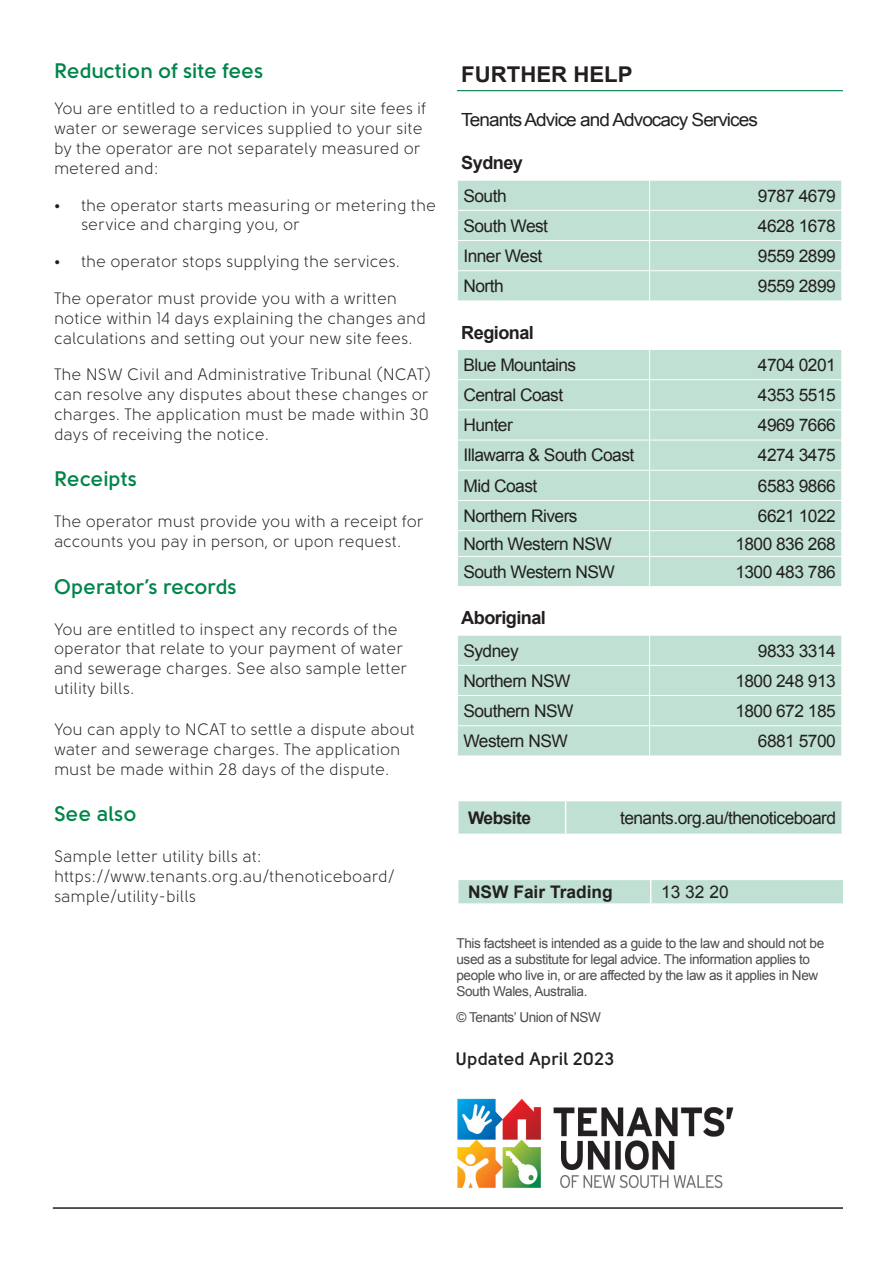
<style>
.page{position:relative;width:893px;height:1263px;background:#fff}
.page>*{position:absolute;margin:0;border:0;box-sizing:border-box;transform-origin:0 0}
.t1{font:700 21.75px "Arial";color:#231f20}
.Heading_fact_sheet{font:700 21px "Solomon Sans Semi";color:#00854a}
.t2{font:18.15px "Arial";letter-spacing:-.05em;color:#231f20;scale:1.05 1}
.t3{font:700 18.15px "Arial";letter-spacing:-.03em;color:#231f20}
.Heading_fact_sheet-2{font:700 18px "Solomon Sans Semi";color:#231f20}
.t4{font:17.4px "Arial";letter-spacing:-.03em;color:#231f20}
.t5{font:700 17.4px "Arial";color:#231f20}
.t6{font:700 17.4px "Arial";letter-spacing:-.03em;color:#231f20}
.t7{font:700 16.65px "Arial";letter-spacing:-.03em;color:#231f20}
.Heading_fact_sheet-3{font:16.5px/19.8px "Solomon Sans Book";color:#231f20}
.t8{font:13.65px/16.4px "Arial";letter-spacing:-.03em;color:#4b4c4d}
</style>
<div class="page">
<div style="left:458px;top:181px;width:383px;height:120px;background:#bfe0d2"></div>
<hr style="left:457px;top:210px;width:193px;height:1px;background:#fff">
<hr style="left:650px;top:210px;width:192px;height:1px;background:#fff">
<hr style="left:457px;top:240px;width:193px;height:1px;background:#fff">
<hr style="left:650px;top:240px;width:192px;height:1px;background:#fff">
<svg style="left:649px;top:181px;width:1px;height:89px"></svg>
<svg style="left:841px;top:181px;width:1px;height:89px"></svg>
<hr style="left:457px;top:270px;width:193px;height:1px;background:#fff">
<hr style="left:650px;top:270px;width:192px;height:1px;background:#fff">
<hr style="left:649px;top:271px;width:1px;height:30px;background:#fff">
<div style="left:458px;top:350px;width:383px;height:236px;background:#bfe0d2"></div>
<hr style="left:457px;top:379px;width:193px;height:1px;background:#fff">
<hr style="left:650px;top:379px;width:192px;height:1px;background:#fff">
<svg style="left:649px;top:350px;width:1px;height:59px"></svg>
<svg style="left:841px;top:350px;width:1px;height:59px"></svg>
<hr style="left:457px;top:409px;width:193px;height:1px;background:#fff">
<hr style="left:650px;top:409px;width:192px;height:1px;background:#fff">
<hr style="left:649px;top:410px;width:1px;height:30px;background:#fff">
<hr style="left:457px;top:440px;width:193px;height:1px;background:#fff">
<hr style="left:650px;top:440px;width:192px;height:1px;background:#fff">
<hr style="left:649px;top:440px;width:1px;height:30px;background:#fff">
<hr style="left:457px;top:470px;width:193px;height:1px;background:#fff">
<hr style="left:650px;top:470px;width:192px;height:1px;background:#fff">
<hr style="left:457px;top:500px;width:193px;height:1px;background:#fff">
<hr style="left:650px;top:500px;width:192px;height:1px;background:#fff">
<hr style="left:457px;top:530px;width:193px;height:1px;background:#fff">
<hr style="left:650px;top:530px;width:192px;height:1px;background:#fff">
<hr style="left:457px;top:556px;width:193px;height:1px;background:#fff">
<hr style="left:650px;top:556px;width:192px;height:1px;background:#fff">
<svg style="left:649px;top:471px;width:1px;height:115px"></svg>
<svg style="left:841px;top:471px;width:1px;height:115px"></svg>
<div style="left:458px;top:636px;width:383px;height:119px;background:#bfe0d2"></div>
<hr style="left:649px;top:635px;width:1px;height:30px;background:#fff">
<hr style="left:457px;top:665px;width:193px;height:1px;background:#fff">
<hr style="left:650px;top:665px;width:192px;height:1px;background:#fff">
<hr style="left:457px;top:695px;width:193px;height:1px;background:#fff">
<hr style="left:650px;top:695px;width:192px;height:1px;background:#fff">
<hr style="left:457px;top:725px;width:193px;height:1px;background:#fff">
<hr style="left:650px;top:725px;width:192px;height:1px;background:#fff">
<svg style="left:649px;top:666px;width:1px;height:89px"></svg>
<svg style="left:841px;top:666px;width:1px;height:89px"></svg>
<div style="left:458px;top:801px;width:383px;height:33px;background:#bfe0d2"></div>
<hr style="left:565px;top:801px;width:1px;height:33px;background:#fff">
<div style="left:458px;top:880px;width:385px;height:23px;background:#bfe0d2"></div>
<hr style="left:457px;top:90px;width:386px;height:1px;background:#00854a">
<img style="left:457px;top:1098px;width:277px;height:91px">
<hr style="left:53px;top:1207px;width:790px;height:2px;background:#231f20">
<p class="Heading_fact_sheet" style="left:54px;top:58px;width:211px">Reduction of site fees</p>
<p class="Heading_fact_sheet-3" style="left:54px;top:99px;width:374px">You are entitled to a reduction in your site fees if water or sewerage services supplied to your site by the operator are not separately measured or metered and:</p>
<p class="Heading_fact_sheet-3" style="left:81px;top:195px;width:357px;text-indent:-27px">• the operator starts measuring or metering the service and charging you, or</p>
<p class="Heading_fact_sheet-3" style="left:54px;top:252px;width:348px">• the operator stops supplying the services.</p>
<p class="Heading_fact_sheet-3" style="left:54px;top:288px;width:374px">The operator must provide you with a written notice within 14 days explaining the changes and calculations and setting out your new site fees.</p>
<p class="Heading_fact_sheet-3" style="left:54px;top:365px;width:379px">The NSW Civil and Administrative Tribunal (NCAT) can resolve any disputes about these changes or charges. The application must be made within 30 days of receiving the notice.</p>
<p class="Heading_fact_sheet" style="left:54px;top:467px;width:84px">Receipts</p>
<p class="Heading_fact_sheet-3" style="left:54px;top:512px;width:371px">The operator must provide you with a receipt for accounts you pay in person, or upon request.</p>
<p class="Heading_fact_sheet" style="left:54px;top:574px;width:184px">Operator’s records</p>
<p class="Heading_fact_sheet-3" style="left:54px;top:619px;width:355px">You are entitled to inspect any records of the operator that relate to your payment of water and sewerage charges. See also sample letter utility bills.</p>
<p class="Heading_fact_sheet-3" style="left:54px;top:720px;width:363px">You can apply to NCAT to settle a dispute about water and sewerage charges. The application must be made within 28 days of the dispute.</p>
<p class="Heading_fact_sheet" style="left:54px;top:802px;width:84px">See also</p>
<p class="Heading_fact_sheet-3" style="left:54px;top:847px;width:342px">Sample letter utility bills at: https://www.tenants.org.au/thenoticeboard/ sample/utility-bills</p>
<p class="t1" style="left:461px;top:60px;width:173px">FURTHER HELP</p>
<p class="t2" style="left:461px;top:108px;width:284px">Tenants Advice and Advocacy Services</p>
<p class="t3" style="left:461px;top:151px;width:63px">Sydney</p>
<p class="t4" style="left:463px;top:184px;width:45px">South</p>
<p class="t4" style="left:758px;top:184px;width:79px">9787 4679</p>
<p class="t4" style="left:463px;top:214px;width:86px">South West</p>
<p class="t4" style="left:758px;top:214px;width:79px">4628 1678</p>
<p class="t4" style="left:463px;top:244px;width:80px">Inner West</p>
<p class="t4" style="left:758px;top:244px;width:79px">9559 2899</p>
<p class="t4" style="left:463px;top:275px;width:42px">North</p>
<p class="t4" style="left:758px;top:275px;width:79px">9559 2899</p>
<p class="t3" style="left:461px;top:320px;width:74px">Regional</p>
<p class="t4" style="left:463px;top:353px;width:114px">Blue Mountains</p>
<p class="t4" style="left:758px;top:353px;width:79px">4704 0201</p>
<p class="t4" style="left:463px;top:384px;width:101px">Central Coast</p>
<p class="t4" style="left:758px;top:384px;width:79px">4353 5515</p>
<p class="t4" style="left:463px;top:414px;width:51px">Hunter</p>
<p class="t4" style="left:758px;top:414px;width:79px">4969 7666</p>
<p class="t4" style="left:463px;top:444px;width:172px">Illawarra &amp; South Coast</p>
<p class="t4" style="left:758px;top:444px;width:79px">4274 3475</p>
<p class="t4" style="left:463px;top:474px;width:75px">Mid Coast</p>
<p class="t4" style="left:758px;top:474px;width:79px">6583 9866</p>
<p class="t4" style="left:463px;top:504px;width:116px">Northern Rivers</p>
<p class="t4" style="left:758px;top:504px;width:79px">6621 1022</p>
<p class="t4" style="left:463px;top:532px;width:150px">North Western NSW</p>
<p class="t4" style="left:735px;top:532px;width:102px">1800 836 268</p>
<p class="t4" style="left:463px;top:560px;width:153px">South Western NSW</p>
<p class="t4" style="left:735px;top:560px;width:102px">1300 483 786</p>
<p class="t3" style="left:461px;top:606px;width:86px">Aboriginal</p>
<p class="t4" style="left:463px;top:639px;width:57px">Sydney</p>
<p class="t4" style="left:758px;top:639px;width:79px">9833 3314</p>
<p class="t4" style="left:463px;top:669px;width:109px">Northern NSW</p>
<p class="t4" style="left:735px;top:669px;width:102px">1800 248 913</p>
<p class="t4" style="left:463px;top:699px;width:112px">Southern NSW</p>
<p class="t4" style="left:735px;top:699px;width:102px">1800 672 185</p>
<p class="t4" style="left:463px;top:730px;width:106px">Western NSW</p>
<p class="t4" style="left:758px;top:730px;width:79px">6881 5700</p>
<p class="t6" style="left:468px;top:806px;width:65px">Website</p>
<p class="t4" style="left:620px;top:806px;width:218px">tenants.org.au/thenoticeboard</p>
<p class="t5" style="left:468px;top:880px;width:146px">NSW Fair Trading</p>
<p class="t4" style="left:661px;top:880px;width:69px">13 32 20</p>
<p class="t8" style="left:456px;top:935px;width:369px">This factsheet is intended as a guide to the law and should not be used as a substitute for legal advice. The information applies to people who live in, or are affected by the law as it applies in New South Wales, Australia.</p>
<p class="t8" style="left:456px;top:1009px;width:146px">© Tenants’ Union of NSW</p>
<p class="Heading_fact_sheet-2" style="left:455px;top:1048px;width:160px">Updated April 2023</p>
<p class="t7" style="left:456px;top:1048px;width:167px">Updated: August 2021</p>
</div>
